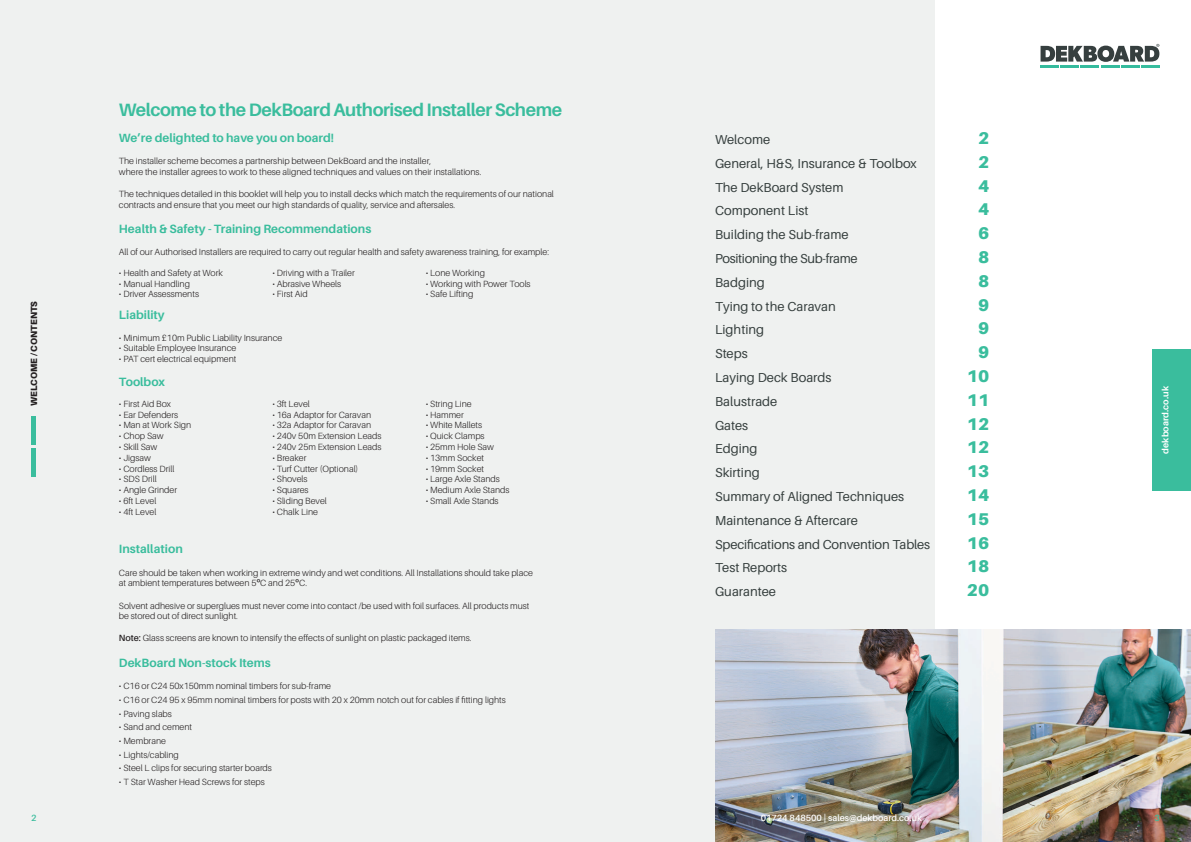
<style>
.page{position:relative;width:1191px;height:842px;background:#fff}
.page>*{position:absolute;margin:0;border:0;box-sizing:border-box;transform-origin:0 0}
.t1{font:700 18px "Aileron";letter-spacing:-.025em;color:#3abd9d}
.t2{font:900 17px "Aileron";color:#3abd9d}
.t3{font:13px "Aileron";color:#363f3e}
.t4{font:13px "Aileron";letter-spacing:-.025em;color:#363f3e}
.t5{font:700 12px "Aileron";color:#3abd9d}
.t6{font:300 9px/10.8px "Aileron";color:#231f20}
.t7{font:600 9px "Aileron";color:#fff}
.t8{font:900 9px "Aileron";color:#231f20}
.t9{font:700 9px "Aileron";color:#fff}
.t10{font:600 9px "Aileron";color:#3abd9d}
.s1{font-family:"Lucida Grande";font-weight:400}
.s2{font-weight:600}
</style>
<div class="page">
<div style="left:0;top:0;width:934px;height:842px;background:#eff1f0"></div>
<img style="left:715px;top:629px;width:476px;height:213px">
<svg style="left:1040px;top:44px;width:119px;height:18px"></svg>
<hr style="left:1040px;top:65px;width:18px;height:3px;background:#35bb9d">
<hr style="left:1060px;top:65px;width:18px;height:3px;background:#35bb9d">
<hr style="left:1080px;top:65px;width:19px;height:3px;background:#35bb9d">
<hr style="left:1101px;top:65px;width:18px;height:3px;background:#35bb9d">
<hr style="left:1121px;top:65px;width:18px;height:3px;background:#35bb9d">
<hr style="left:1141px;top:65px;width:18px;height:3px;background:#37bd9e">
<div style="left:1152px;top:349px;width:39px;height:141px;background:#3abd9d"></div>
<div style="left:31px;top:416px;width:5px;height:29px;background:#3abd9d"></div>
<div style="left:31px;top:448px;width:5px;height:29px;background:#3abd9d"></div>
<p class="t8" style="left:30px;top:406px;width:106px;rotate:-90deg">WELCOME / CONTENTS</p>
<p class="t10" style="left:31px;top:814px;width:7px">2</p>
<p class="t1" style="left:119px;top:103px;width:445px">Welcome to the DekBoard Authorised Installer Scheme</p>
<p class="t5" style="left:119px;top:133px;width:217px">We’re delighted to have you on board!</p>
<p class="t6" style="left:119px;top:156px;width:364px">The installer scheme becomes a partnership between DekBoard and the installer,<br>where the installer agrees to work to these aligned techniques and values on their installations.</p>
<p class="t6" style="left:119px;top:189px;width:436px">The techniques detailed in this booklet will help you to install decks which match the requirements of our national contracts and ensure that you meet our high standards of quality, service and aftersales.</p>
<p class="t5" style="left:119px;top:224px;width:254px">Health &amp; Safety - Training Recommendations</p>
<p class="t6" style="left:119px;top:248px;width:431px">All of our Authorised Installers are required to carry out regular health and safety awareness training, for example:</p>
<p class="t6" style="left:119px;top:268px;width:106px">• Health and Safety at Work</p>
<p class="t6" style="left:119px;top:279px;width:73px">• Manual Handling</p>
<p class="t6" style="left:119px;top:290px;width:82px">• Driver Assessments</p>
<p class="t6" style="left:272px;top:268px;width:84px">• Driving with a Trailer</p>
<p class="t6" style="left:272px;top:279px;width:70px">• Abrasive Wheels</p>
<p class="t6" style="left:272px;top:290px;width:37px">• First Aid</p>
<p class="t6" style="left:426px;top:268px;width:61px">• Lone Working</p>
<p class="t6" style="left:426px;top:279px;width:106px">• Working with Power Tools</p>
<p class="t6" style="left:426px;top:290px;width:49px">• Safe Lifting</p>
<p class="t5" style="left:119px;top:311px;width:47px">Liability</p>
<p class="t6" style="left:119px;top:333px;width:165px">• Minimum £10m Public Liability Insurance</p>
<p class="t6" style="left:119px;top:344px;width:119px">• Suitable Employee Insurance</p>
<p class="t6" style="left:119px;top:354px;width:119px">• PAT cert electrical equipment</p>
<p class="t5" style="left:119px;top:377px;width:47px">Toolbox</p>
<p class="t6" style="left:119px;top:399px;width:53px">• First Aid Box</p>
<p class="t6" style="left:119px;top:410px;width:61px">• Ear Defenders</p>
<p class="t6" style="left:119px;top:421px;width:74px">• Man at Work Sign</p>
<p class="t6" style="left:119px;top:431px;width:46px">• Chop Saw</p>
<p class="t6" style="left:119px;top:442px;width:40px">• Skill Saw</p>
<p class="t6" style="left:119px;top:453px;width:33px">• Jigsaw</p>
<p class="t6" style="left:119px;top:464px;width:57px">• Cordless Drill</p>
<p class="t6" style="left:119px;top:475px;width:39px">• SDS Drill</p>
<p class="t6" style="left:119px;top:485px;width:60px">• Angle Grinder</p>
<p class="t6" style="left:119px;top:496px;width:39px">• 6ft Level</p>
<p class="t6" style="left:119px;top:507px;width:39px">• 4ft Level</p>
<p class="t6" style="left:272px;top:399px;width:39px">• 3ft Level</p>
<p class="t6" style="left:272px;top:410px;width:100px">• 16a Adaptor for Caravan</p>
<p class="t6" style="left:272px;top:421px;width:100px">• 32a Adaptor for Caravan</p>
<p class="t6" style="left:272px;top:431px;width:111px">• 240v 50m Extension Leads</p>
<p class="t6" style="left:272px;top:442px;width:111px">• 240v 25m Extension Leads</p>
<p class="t6" style="left:272px;top:453px;width:36px">• Breaker</p>
<p class="t6" style="left:272px;top:464px;width:88px">• Turf Cutter (Optional)</p>
<p class="t6" style="left:272px;top:475px;width:37px">• Shovels</p>
<p class="t6" style="left:272px;top:485px;width:38px">• Squares</p>
<p class="t6" style="left:272px;top:496px;width:56px">• Sliding Bevel</p>
<p class="t6" style="left:272px;top:507px;width:47px">• Chalk Line</p>
<p class="t6" style="left:426px;top:399px;width:47px">• String Line</p>
<p class="t6" style="left:426px;top:410px;width:40px">• Hammer</p>
<p class="t6" style="left:426px;top:421px;width:58px">• White Mallets</p>
<p class="t6" style="left:426px;top:431px;width:60px">• Quick Clamps</p>
<p class="t6" style="left:426px;top:442px;width:70px">• 25mm Hole Saw</p>
<p class="t6" style="left:426px;top:453px;width:60px">• 13mm Socket</p>
<p class="t6" style="left:426px;top:464px;width:60px">• 19mm Socket</p>
<p class="t6" style="left:426px;top:475px;width:76px">• Large Axle Stands</p>
<p class="t6" style="left:426px;top:485px;width:85px">• Medium Axle Stands</p>
<p class="t6" style="left:426px;top:496px;width:74px">• Small Axle Stands</p>
<p class="t5" style="left:119px;top:545px;width:65px">Installation</p>
<p class="t6" style="left:119px;top:568px;width:415px">Care should be taken when working in extreme windy and wet conditions. All Installations should take place at ambient temperatures between 5<span class="s1">º</span>C and 25<span class="s1">º</span>C.</p>
<p class="t6" style="left:119px;top:601px;width:412px">Solvent adhesive or superglues must never come into contact /be used with foil surfaces. All products must be stored out of direct sunlight.</p>
<p class="t6" style="left:119px;top:634px;width:354px"><span class="s2">Note:</span> Glass screens are known to intensify the effects of sunlight on plastic packaged items.</p>
<p class="t5" style="left:119px;top:658px;width:153px">DekBoard Non-stock Items</p>
<p class="t6" style="left:119px;top:682px;width:214px">• C16 or C24 50x150mm nominal timbers for sub-frame</p>
<p class="t6" style="left:119px;top:695px;width:388px">• C16 or C24 95 x 95mm nominal timbers for posts with 20 x 20mm notch out for cables if fitting lights</p>
<p class="t6" style="left:119px;top:709px;width:55px">• Paving slabs</p>
<p class="t6" style="left:119px;top:722px;width:75px">• Sand and cement</p>
<p class="t6" style="left:119px;top:736px;width:49px">• Membrane</p>
<p class="t6" style="left:119px;top:750px;width:61px">• Lights/cabling</p>
<p class="t6" style="left:119px;top:763px;width:154px">• Steel L clips for securing starter boards</p>
<p class="t6" style="left:119px;top:777px;width:147px">• T Star Washer Head Screws for steps</p>
<p class="t3" style="left:715px;top:134px;width:57px">Welcome</p>
<p class="t2" style="left:978px;top:131px;width:13px">2</p>
<p class="t3" style="left:715px;top:158px;width:203px">General, H&amp;S, Insurance &amp; Toolbox</p>
<p class="t2" style="left:978px;top:155px;width:13px">2</p>
<p class="t3" style="left:715px;top:182px;width:130px">The DekBoard System</p>
<p class="t2" style="left:978px;top:179px;width:13px">4</p>
<p class="t3" style="left:715px;top:206px;width:95px">Component List</p>
<p class="t2" style="left:978px;top:203px;width:13px">4</p>
<p class="t3" style="left:715px;top:230px;width:135px">Building the Sub-frame</p>
<p class="t2" style="left:978px;top:227px;width:13px">6</p>
<p class="t4" style="left:715px;top:253px;width:144px">Positioning the Sub-frame</p>
<p class="t2" style="left:978px;top:250px;width:13px">8</p>
<p class="t3" style="left:715px;top:277px;width:51px">Badging</p>
<p class="t2" style="left:978px;top:274px;width:13px">8</p>
<p class="t3" style="left:715px;top:301px;width:122px">Tying to the Caravan</p>
<p class="t2" style="left:978px;top:298px;width:13px">9</p>
<p class="t3" style="left:715px;top:325px;width:51px">Lighting</p>
<p class="t2" style="left:978px;top:322px;width:13px">9</p>
<p class="t3" style="left:715px;top:349px;width:34px">Steps</p>
<p class="t2" style="left:978px;top:346px;width:13px">9</p>
<p class="t3" style="left:715px;top:372px;width:118px">Laying Deck Boards</p>
<p class="t2" style="left:967px;top:369px;width:24px">10</p>
<p class="t3" style="left:715px;top:396px;width:64px">Balustrade</p>
<p class="t2" style="left:967px;top:393px;width:24px">11</p>
<p class="t3" style="left:715px;top:420px;width:35px">Gates</p>
<p class="t2" style="left:967px;top:417px;width:24px">12</p>
<p class="t3" style="left:715px;top:444px;width:44px">Edging</p>
<p class="t2" style="left:967px;top:441px;width:24px">12</p>
<p class="t3" style="left:715px;top:468px;width:46px">Skirting</p>
<p class="t2" style="left:967px;top:465px;width:24px">13</p>
<p class="t3" style="left:715px;top:491px;width:191px">Summary of Aligned Techniques</p>
<p class="t2" style="left:967px;top:488px;width:24px">14</p>
<p class="t3" style="left:715px;top:515px;width:144px">Maintenance &amp; Aftercare</p>
<p class="t2" style="left:967px;top:512px;width:24px">15</p>
<p class="t3" style="left:715px;top:539px;width:217px">Specifications and Convention Tables</p>
<p class="t2" style="left:967px;top:536px;width:24px">16</p>
<p class="t3" style="left:715px;top:563px;width:74px">Test Reports</p>
<p class="t2" style="left:967px;top:560px;width:24px">18</p>
<p class="t3" style="left:715px;top:587px;width:62px">Guarantee</p>
<p class="t2" style="left:967px;top:584px;width:24px">20</p>
<p class="t9" style="left:1162px;top:454px;width:69px;rotate:-90deg">dekboard.co.uk</p>
<p class="t7" style="left:760px;top:814px;width:163px">01724 848500 | sales@dekboard.co.uk</p>
<p class="t10" style="left:1154px;top:814px;width:7px">3</p>
</div>
